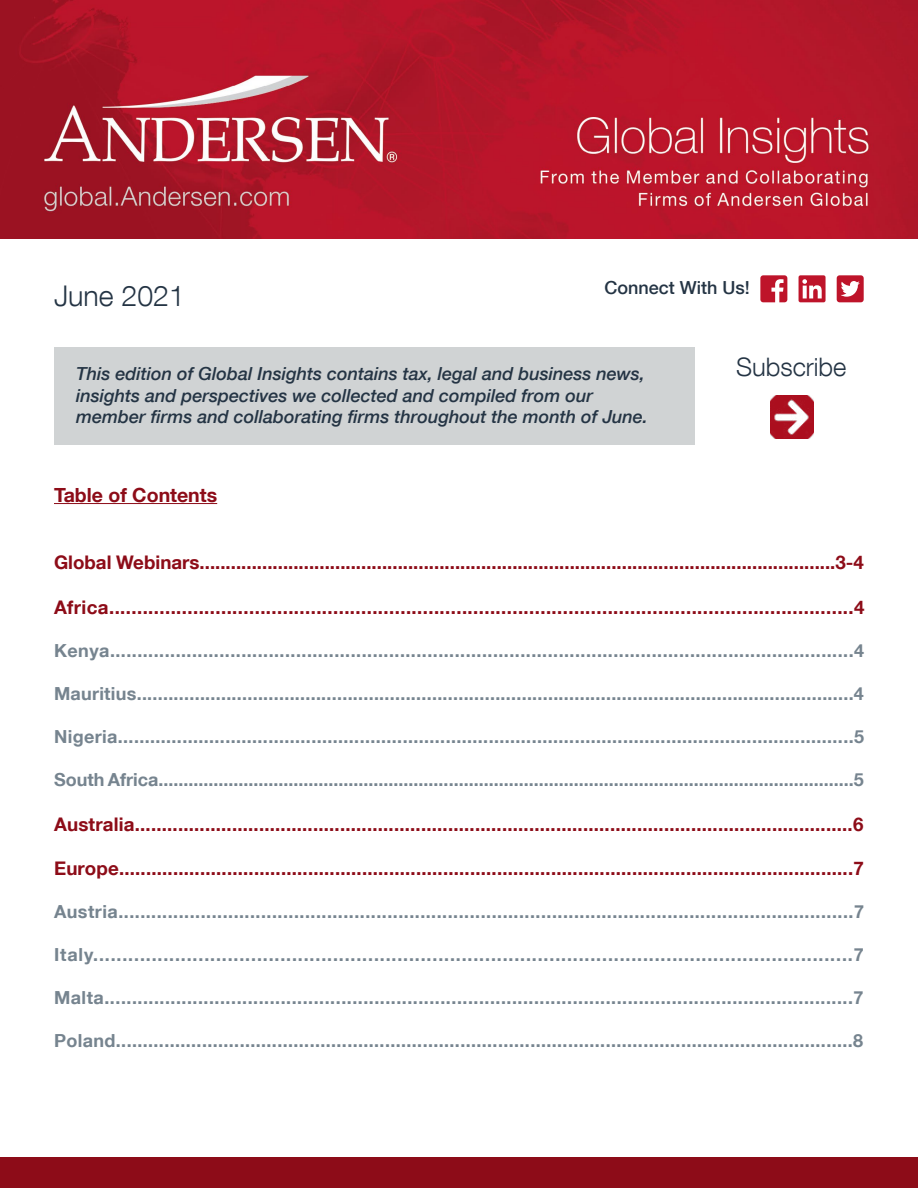
<style>
.page{position:relative;width:918px;height:1188px;background:#fff}
.page>*{position:absolute;margin:0;border:0;box-sizing:border-box;transform-origin:0 0}
.t1{font:300 28.5px "Helvetica Neue LT Com";color:#243444}
.t2{font:300 25.5px "Helvetica Neue LT Com";color:#243444}
.t3{font:700 19.5px "Helvetica Neue LT Com";color:#8d0c18}
.t4{font:700 18.75px "Helvetica Neue LT Com";letter-spacing:.01em;color:#8d0c18}
.t5{font:700 18px "Helvetica Neue LT Com";letter-spacing:.02em;color:#76848f}
.t6{font:italic 500 18px/21.6px "Helvetica Neue LT Com";color:#243444}
.t7{font:700 18px "Helvetica Neue LT Com";color:#76848f}
.t8{font:500 18px "Helvetica Neue LT Com";color:#243444}
</style>
<div class="page">
<hr style="left:54px;top:503px;width:163px;height:1px;background:#8d0c18">
<div style="left:0;top:1157px;width:918px;height:31px;background:#8d0c18"></div>
<img style="left:0;top:0;width:918px;height:238px">
<img style="left:770px;top:395px;width:43px;height:43px">
<div style="left:54px;top:348px;width:640px;height:97px;background:#d0d3d4"></div>
<svg style="left:760px;top:275px;width:27px;height:27px"></svg>
<svg style="left:799px;top:275px;width:27px;height:27px"></svg>
<svg style="left:837px;top:275px;width:27px;height:27px"></svg>
<h1 class="t1" style="left:54px;top:279px;width:132px">June 2021</h1>
<p class="t8" style="left:604px;top:277px;width:147px">Connect With Us!</p>
<p class="t6" style="left:76px;top:363px;width:570px">This edition of Global Insights contains tax, legal and business news,</p>
<h2 class="t2" style="left:736px;top:352px;width:112px">Subscribe</h2>
<p class="t6" style="left:76px;top:384px;width:573px">insights and perspectives we collected and compiled from our member firms and collaborating firms throughout the month of June.</p>
<p class="t3" style="left:54px;top:483px;width:165px">Table of Contents</p>
<p class="t4" style="left:54px;top:550px;width:812px">Global Webinars..........................................................................................................................3-4</p>
<p class="t4" style="left:54px;top:595px;width:812px">Africa.....................................................................................................................................4</p>
<p class="t5" style="left:54px;top:639px;width:812px">Kenya........................................................................................................................................4</p>
<p class="t5" style="left:54px;top:682px;width:811px">Mauritius........................................................................................................................................4</p>
<p class="t5" style="left:54px;top:725px;width:812px">Nigeria.........................................................................................................................................5</p>
<p class="t7" style="left:54px;top:769px;width:811px">South Africa...........................................................................................................................................5</p>
<p class="t4" style="left:54px;top:812px;width:811px">Australia.....................................................................................................................................6</p>
<p class="t4" style="left:54px;top:856px;width:811px">Europe........................................................................................................................................7</p>
<p class="t5" style="left:54px;top:900px;width:812px">Austria......................................................................................................................................7</p>
<p class="t5" style="left:54px;top:943px;width:811px">Italy..................................................................................................................................7</p>
<p class="t5" style="left:54px;top:986px;width:811px">Malta........................................................................................................................................7</p>
<p class="t5" style="left:54px;top:1030px;width:811px">Poland.........................................................................................................................................8</p>
</div>
